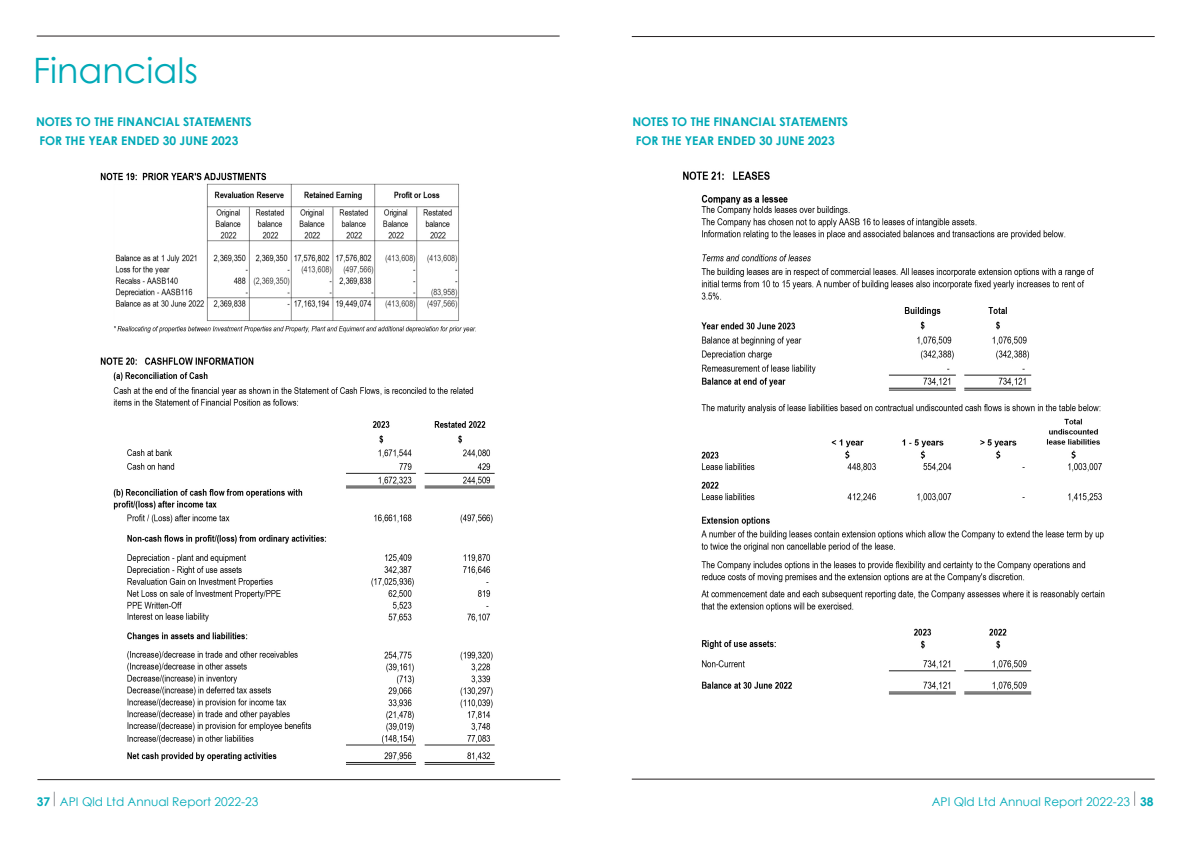
<style>
.page{position:relative;width:1191px;height:842px;background:#fff}
.page>*{position:absolute;margin:0;border:0;box-sizing:border-box;transform-origin:0 0}
.t1{font:35px "Century Gothic";color:#00a9b7}
.t2{font:700 12px/19px "Century Gothic";color:#00a9b7}
.t3{font:12px "Century Gothic";color:#00a9b7}
</style>
<div class="page">
<hr style="left:37px;top:36px;width:522px;height:1px;background:#231f20">
<hr style="left:632px;top:36px;width:522px;height:1px;background:#231f20">
<hr style="left:37px;top:779px;width:523px;height:1px;background:#231f20">
<hr style="left:632px;top:779px;width:522px;height:1px;background:#231f20">
<svg style="left:54px;top:792px;width:1px;height:14px"></svg>
<svg style="left:1134px;top:791px;width:1px;height:15px"></svg>
<img style="left:100px;top:172px;width:395px;height:593px">
<img style="left:683px;top:171px;width:422px;height:524px">
<h1 class="t1" style="left:33px;top:46px;width:166px">Financials</h1>
<p class="t2" style="left:36px;top:112px;width:217px">NOTES TO THE FINANCIAL STATEMENTS<br>FOR THE YEAR ENDED 30 JUNE 2023</p>
<p class="t2" style="left:632px;top:112px;width:217px">NOTES TO THE FINANCIAL STATEMENTS<br>FOR THE YEAR ENDED 30 JUNE 2023</p>
<p class="t2" style="left:37px;top:791px;width:15px">37</p>
<p class="t3" style="left:60px;top:793px;width:200px">API Qld Ltd Annual Report 2022-23</p>
<p class="t3" style="left:931px;top:793px;width:200px">API Qld Ltd Annual Report 2022-23</p>
<p class="t2" style="left:1140px;top:791px;width:15px">38</p>
</div>
